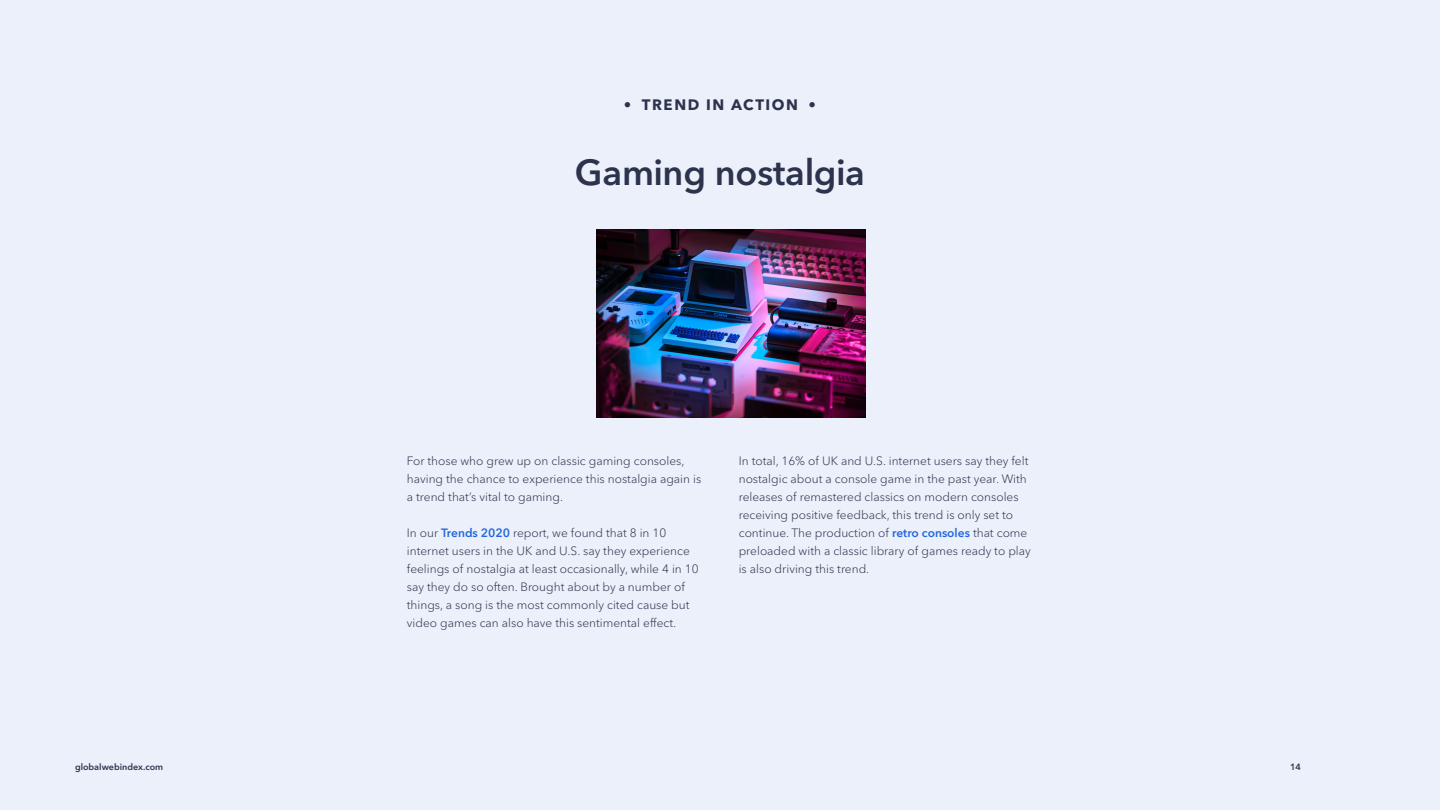
<style>
.page{position:relative;width:1440px;height:810px;background:#ebf0fa}
.page>*{position:absolute;margin:0;border:0;box-sizing:border-box;transform-origin:0 0}
.t1{font:600 36px "Avenir Next LT Pro";letter-spacing:-.005em;color:#2c334c}
.t2{font:700 15px "Avenir Next LT Pro";letter-spacing:.1em;color:#2c334c}
.t3{font:300 12px/18px "Avenir Next LT Pro";color:#2c334c}
.t4{font:600 9px "Avenir Next LT Pro";color:#2c334c}
.s1{font-weight:600;color:#2367db}
</style>
<div class="page">
<img style="left:596px;top:230px;width:269px;height:188px">
<p class="t2" style="left:624px;top:96px;width:193px">• TREND IN ACTION •</p>
<h1 class="t1" style="left:575px;top:150px;width:292px">Gaming nostalgia</h1>
<p class="t3" style="left:407px;top:452px;width:296px">For those who grew up on classic gaming consoles, having the chance to experience this nostalgia again is a trend that’s vital to gaming.</p>
<p class="t3" style="left:407px;top:524px;width:293px">In our <span class="s1">Trends 2020</span> report, we found that 8 in 10 internet users in the UK and U.S. say they experience feelings of nostalgia at least occasionally, while 4 in 10 say they do so often. Brought about by a number of things, a song is the most commonly cited cause but video games can also have this sentimental effect.</p>
<p class="t3" style="left:739px;top:452px;width:294px">In total, 16% of UK and U.S. internet users say they felt nostalgic about a console game in the past year. With releases of remastered classics on modern consoles receiving positive feedback, this trend is only set to continue. The production of <span class="s1">retro consoles</span> that come preloaded with a classic library of games ready to play is also driving this trend.</p>
<p class="t4" style="left:75px;top:762px;width:90px">globalwebindex.com</p>
<p class="t4" style="left:1290px;top:762px;width:12px">14</p>
</div>
